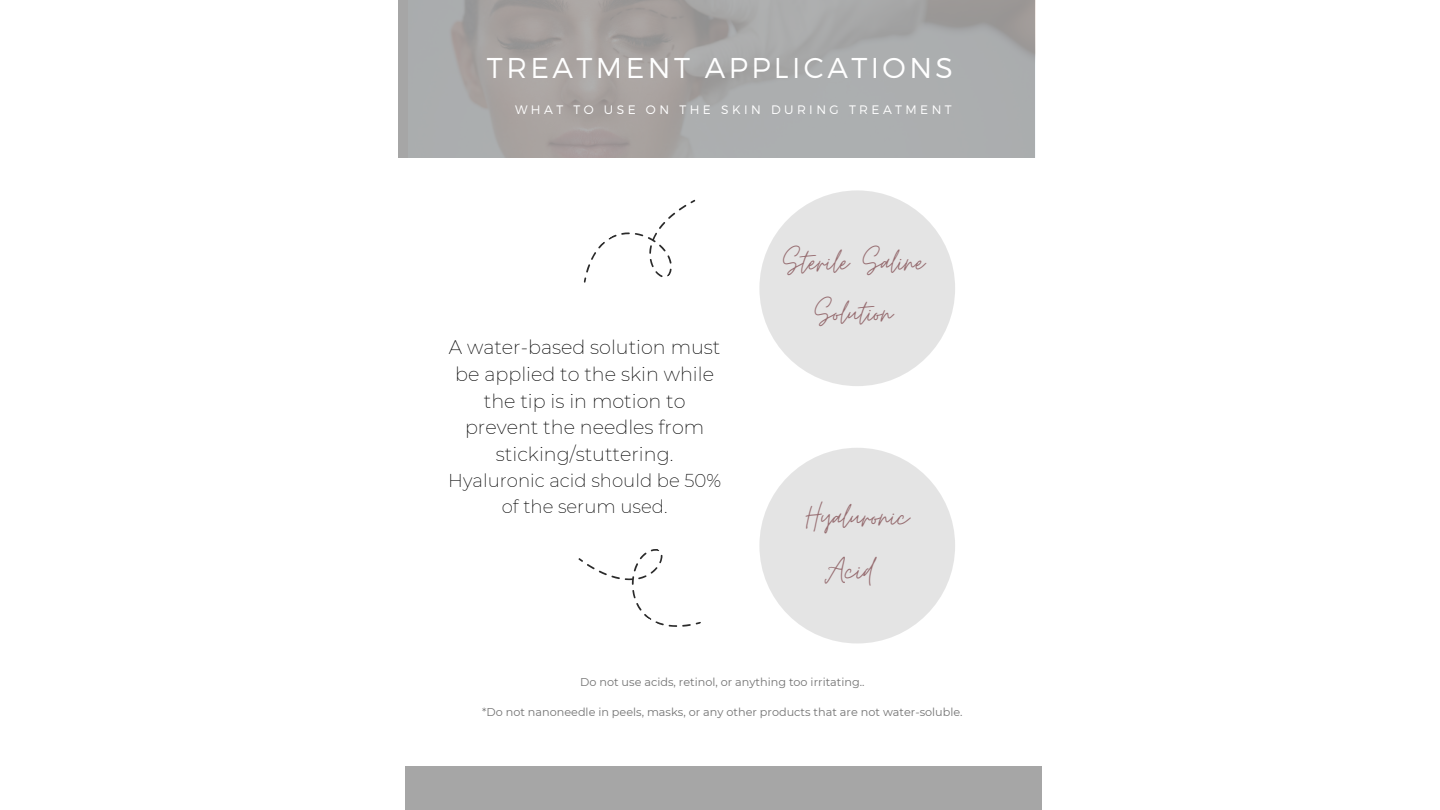
<style>
.page{position:relative;width:1440px;height:810px;background:#fff}
.page>*{position:absolute;margin:0;border:0;box-sizing:border-box;transform-origin:0 0}
.t1{font:38.9px "Moon Time";color:#966c70}
.t2{font:37.8px "Moon Time";color:#966c70}
.t3{font:36.8px/51.4px "Moon Time";color:#966c70;text-align:center}
.t4{font:300 28.6px "Montserrat";letter-spacing:.12em;color:#fff}
.t5{font:200 19.2px/26.8px "Montserrat";color:#000;text-align:center}
.t6{font:200 18.2px/25.3px "Montserrat";color:#000;text-align:center}
.t7{font:300 12.3px "Montserrat";letter-spacing:.28em;color:#fff}
.t8{font:11.2px "Montserrat";color:#737373}
</style>
<div class="page">
<div style="left:398px;top:0;width:637px;height:158px;background:#aaadae"></div>
<div style="left:405px;top:766px;width:636px;height:44px;background:#a6a6a6"></div>
<div style="left:759px;top:190px;width:196px;height:196px;background:#e4e4e4;border-radius:50%"></div>
<div style="left:759px;top:448px;width:196px;height:195px;background:#e4e4e4;border-radius:50%"></div>
<svg style="left:583px;top:199px;width:113px;height:84px"></svg>
<svg style="left:578px;top:549px;width:123px;height:78px"></svg>
<h3 class="t4" style="left:487px;top:49px;width:468px">TREATMENT APPLICATIONS</h3>
<p class="t7" style="left:515px;top:101px;width:438px">WHAT TO USE ON THE SKIN DURING TREATMENT</p>
<h3 class="t5" style="left:449px;top:334px;width:273px">A water-based solution must be applied to the skin while the tip is in motion to prevent the needles from sticking/stuttering.</h3>
<h3 class="t6" style="left:448px;top:468px;width:274px">Hyaluronic acid should be 50% of the serum used.</h3>
<h3 class="t3" style="left:783px;top:237px;width:143px">Sterile Saline<br>Solution</h3>
<h2 class="t2" style="left:806px;top:494px;width:105px">Hyaluronic</h2>
<h1 class="t1" style="left:825px;top:547px;width:52px">Acid</h1>
<p class="t8" style="left:580px;top:675px;width:286px">Do not use acids, retinol, or anything too irritating..</p>
<p class="t8" style="left:482px;top:705px;width:482px">*Do not nanoneedle in peels, masks, or any other products that are not water-soluble.</p>
</div>
